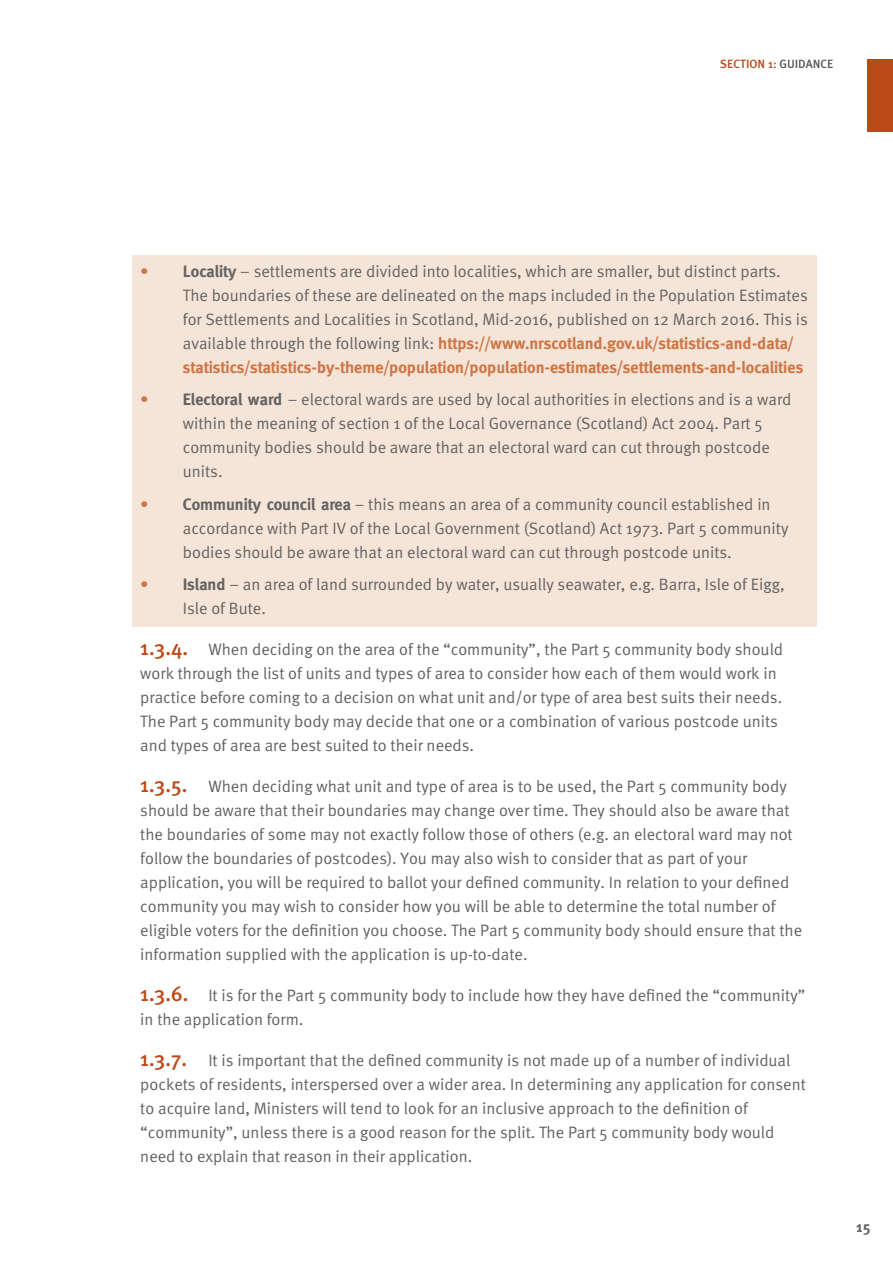
<style>
.page{position:relative;width:893px;height:1263px;background:#fff}
.page>*{position:absolute;margin:0;border:0;box-sizing:border-box;transform-origin:0 0}
.t1{font:16.5px/24px "Meta Normal";color:#646363}
.t2{font:700 15px "Meta Plus";color:#646363}
.t3{font:500 12px "Meta Plus";color:#bc4917}
.s1{color:#575756}
.s2{color:#cd7645}
.s3{font-family:"Meta Plus";font-weight:700}
.s4{font-family:"Meta Plus";font-weight:700;color:#cd7645}
.s5{font-family:"Meta Plus";font-weight:500;font-size:21px;color:#bc4917}
</style>
<div class="page">
<div style="left:867px;top:60px;width:26px;height:72px;background:#bc4917"></div>
<div style="left:132px;top:255px;width:684px;height:371px;background:#f5e4d8"></div>
<p class="t3" style="left:720px;top:57px;width:115px">SECTION 1: <span class="s1">GUIDANCE</span></p>
<p class="t1" style="left:183px;top:259px;width:627px;text-indent:-43px"><span class="s2">•</span> <span class="s3">Locality</span> – settlements are divided into localities, which are smaller, but distinct parts.<br>The boundaries of these are delineated on the maps included in the Population Estimates for Settlements and Localities in Scotland, Mid-2016, published on 12 March 2016. This is available through the following link: <span class="s4">https://www.nrscotland.gov.uk/statistics-and-data/ statistics/statistics-by-theme/population/population-estimates/settlements-and-localities</span></p>
<p class="t1" style="left:183px;top:387px;width:610px;text-indent:-43px"><span class="s2">•</span> <span class="s3">Electoral ward</span> – electoral wards are used by local authorities in elections and is a ward within the meaning of section 1 of the Local Governance (Scotland) Act 2004. Part 5 community bodies should be aware that an electoral ward can cut through postcode units.</p>
<p class="t1" style="left:183px;top:492px;width:607px;text-indent:-43px"><span class="s2">•</span> <span class="s3">Community council area</span> – this means an area of a community council established in accordance with Part IV of the Local Government (Scotland) Act 1973. Part 5 community bodies should be aware that an electoral ward can cut through postcode units.</p>
<p class="t1" style="left:183px;top:572px;width:603px;text-indent:-43px"><span class="s2">•</span> <span class="s3">Island</span> – an area of land surrounded by water, usually seawater, e.g. Barra, Isle of Eigg,<br>Isle of Bute.</p>
<p class="t1" style="left:140px;top:637px;width:644px"><span class="s5">1.3.4.</span> When deciding on the area of the “community”, the Part 5 community body should work through the list of units and types of area to consider how each of them would work in practice before coming to a decision on what unit and/or type of area best suits their needs.<br>The Part 5 community body may decide that one or a combination of various postcode units and types of area are best suited to their needs.</p>
<p class="t1" style="left:140px;top:774px;width:663px"><span class="s5">1.3.5.</span> When deciding what unit and type of area is to be used, the Part 5 community body should be aware that their boundaries may change over time. They should also be aware that the boundaries of some may not exactly follow those of others (e.g. an electoral ward may not follow the boundaries of postcodes). You may also wish to consider that as part of your application, you will be required to ballot your defined community. In relation to your defined community you may wish to consider how you will be able to determine the total number of eligible voters for the definition you choose. The Part 5 community body should ensure that the information supplied with the application is up-to-date.</p>
<p class="t1" style="left:140px;top:983px;width:666px"><span class="s5">1.3.6.</span> It is for the Part 5 community body to include how they have defined the “community” in the application form.</p>
<p class="t1" style="left:140px;top:1048px;width:667px"><span class="s5">1.3.7.</span> It is important that the defined community is not made up of a number of individual pockets of residents, interspersed over a wider area. In determining any application for consent to acquire land, Ministers will tend to look for an inclusive approach to the definition of “community”, unless there is a good reason for the split. The Part 5 community body would need to explain that reason in their application.</p>
<p class="t2" style="left:856px;top:1218px;width:16px">15</p>
</div>
